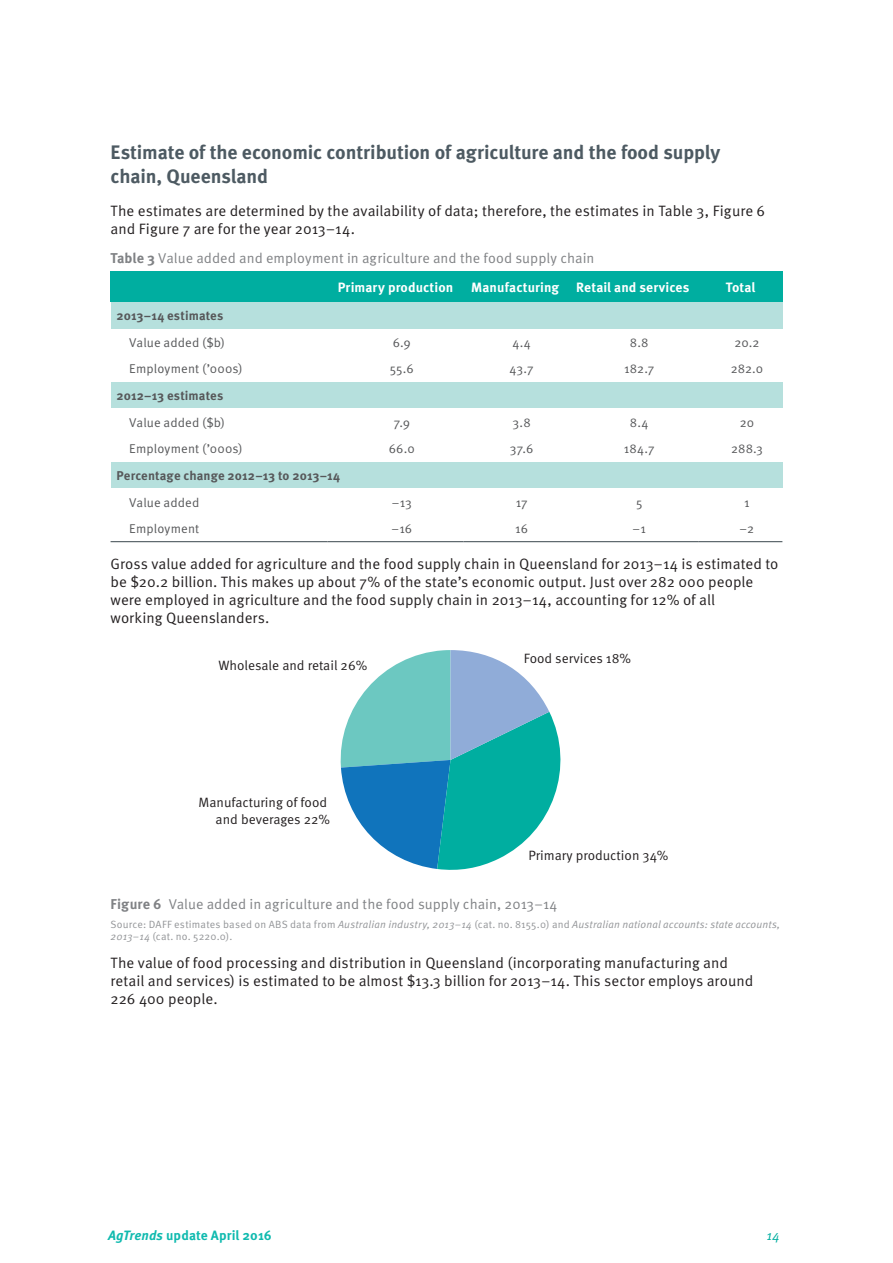
<style>
.page{position:relative;width:893px;height:1263px;background:#fff}
.page>*{position:absolute;margin:0;border:0;box-sizing:border-box;transform-origin:0 0}
.h03{font:700 19.5px/23.4px "Meta OT";letter-spacing:-.01em;color:#4d5a62}
.body{font:15px/18px "Meta OT";color:#231f20}
.tableheading{font:14.25px "Meta OT";color:#808285}
.t1{font:13.5px/16.2px "Meta OT";color:#231f20;text-align:right}
.t2{font:700 13.5px "Meta OT";letter-spacing:.005em;color:#fff}
.t3{font:700 13.5px "Meta OT";letter-spacing:.005em;color:#10baaf}
.t4{font:italic 13.5px "Meta OT";color:#00aea0}
.t5{font:12.75px "Meta OT";letter-spacing:.005em;color:#57585a}
.t6{font:700 12.75px "Meta OT";letter-spacing:.01em;color:#57585a}
.sourcenormal{font:italic 10.5px/12px "Meta OT";letter-spacing:.015em;color:#939598}
.s1{font-weight:700}
.s2{font-style:normal}
.s3{font-style:italic}
</style>
<div class="page">
<div style="left:111px;top:272px;width:216px;height:30px;background:#00aea0"></div>
<div style="left:327px;top:272px;width:136px;height:30px;background:#00aea0"></div>
<div style="left:463px;top:272px;width:104px;height:30px;background:#00aea0"></div>
<div style="left:567px;top:272px;width:132px;height:30px;background:#00aea0"></div>
<div style="left:699px;top:272px;width:83px;height:30px;background:#00aea0"></div>
<div style="left:111px;top:302px;width:671px;height:27px;background:#b6e0dd"></div>
<div style="left:111px;top:382px;width:671px;height:27px;background:#b6e0dd"></div>
<div style="left:111px;top:462px;width:671px;height:26px;background:#b6e0dd"></div>
<hr style="left:111px;top:541px;width:216px;height:1px;background:#3a464d">
<hr style="left:327px;top:541px;width:136px;height:1px;background:#3a464d">
<hr style="left:463px;top:541px;width:104px;height:1px;background:#3a464d">
<hr style="left:567px;top:541px;width:132px;height:1px;background:#3a464d">
<hr style="left:699px;top:541px;width:83px;height:1px;background:#3a464d">
<svg style="left:340px;top:650px;width:221px;height:220px"></svg>
<p class="h03" style="left:111px;top:141px;width:611px">Estimate of the economic contribution of agriculture and the food supply chain, Queensland</p>
<p class="body" style="left:111px;top:202px;width:656px">The estimates are determined by the availability of data; therefore, the estimates in Table 3, Figure 6 and Figure 7 are for the year 2013–14.</p>
<p class="tableheading" style="left:111px;top:250px;width:485px"><span class="s1">Table 3</span> Value added and employment in agriculture and the food supply chain</p>
<p class="t2" style="left:338px;top:279px;width:117px">Primary production</p>
<p class="t2" style="left:471px;top:279px;width:89px">Manufacturing</p>
<p class="t2" style="left:576px;top:279px;width:115px">Retail and services</p>
<p class="t2" style="left:726px;top:279px;width:31px">Total</p>
<p class="t6" style="left:117px;top:308px;width:108px">2013–14 estimates</p>
<p class="t5" style="left:129px;top:335px;width:97px">Value added ($b)</p>
<p class="t5" style="left:393px;top:335px;width:20px">6.9</p>
<p class="t5" style="left:512px;top:335px;width:20px">4.4</p>
<p class="t5" style="left:630px;top:335px;width:20px">8.8</p>
<p class="t5" style="left:734px;top:335px;width:27px">20.2</p>
<p class="t5" style="left:129px;top:361px;width:115px">Employment (’000s)</p>
<p class="t5" style="left:390px;top:361px;width:26px">55.6</p>
<p class="t5" style="left:510px;top:361px;width:25px">43.7</p>
<p class="t5" style="left:624px;top:361px;width:32px">182.7</p>
<p class="t5" style="left:731px;top:361px;width:34px">282.0</p>
<p class="t6" style="left:117px;top:388px;width:108px">2012–13 estimates</p>
<p class="t5" style="left:129px;top:415px;width:97px">Value added ($b)</p>
<p class="t5" style="left:394px;top:415px;width:18px">7.9</p>
<p class="t5" style="left:512px;top:415px;width:20px">3.8</p>
<p class="t5" style="left:630px;top:415px;width:20px">8.4</p>
<p class="t5" style="left:740px;top:415px;width:16px">20</p>
<p class="t5" style="left:129px;top:441px;width:115px">Employment (’000s)</p>
<p class="t5" style="left:389px;top:441px;width:28px">66.0</p>
<p class="t5" style="left:510px;top:441px;width:25px">37.6</p>
<p class="t5" style="left:624px;top:441px;width:32px">184.7</p>
<p class="t5" style="left:731px;top:441px;width:33px">288.3</p>
<p class="t6" style="left:117px;top:467px;width:225px">Percentage change 2012–13 to 2013–14</p>
<p class="t5" style="left:129px;top:494px;width:71px">Value added</p>
<p class="t5" style="left:392px;top:494px;width:21px">–13</p>
<p class="t5" style="left:516px;top:494px;width:13px">17</p>
<p class="t5" style="left:636px;top:494px;width:8px">5</p>
<p class="t5" style="left:744px;top:494px;width:7px">1</p>
<p class="t5" style="left:129px;top:521px;width:72px">Employment</p>
<p class="t5" style="left:391px;top:521px;width:22px">–16</p>
<p class="t5" style="left:515px;top:521px;width:14px">16</p>
<p class="t5" style="left:633px;top:521px;width:15px">–1</p>
<p class="t5" style="left:740px;top:521px;width:16px">–2</p>
<p class="body" style="left:111px;top:555px;width:669px">Gross value added for agriculture and the food supply chain in Queensland for 2013–14 is estimated to be $20.2 billion. This makes up about 7% of the state’s economic output. Just over 282 000 people were employed in agriculture and the food supply chain in 2013–14, accounting for 12% of all<br>working Queenslanders.</p>
<p class="t1" style="left:219px;top:658px;width:150px">Wholesale and retail 26%</p>
<p class="t1" style="left:199px;top:795px;width:133px">Manufacturing of food and beverages 22%</p>
<p class="t1" style="left:524px;top:650px;width:109px">Food services 18%</p>
<p class="t1" style="left:528px;top:847px;width:141px">Primary production 34%</p>
<p class="tableheading" style="left:111px;top:896px;width:448px"><span class="s1">Figure 6</span> Value added in agriculture and the food supply chain, 2013–14</p>
<p class="sourcenormal" style="left:111px;top:918px;width:671px"><span class="s2">Source: DAFF estimates based on ABS data from</span> Australian industry, 2013–14 <span class="s2">(cat. no. 8155.0) and</span> Australian national accounts: state accounts,<br>2013–14 <span class="s2">(cat. no. 5220.0).</span></p>
<p class="body" style="left:111px;top:954px;width:644px">The value of food processing and distribution in Queensland (incorporating manufacturing and retail and services) is estimated to be almost $13.3 billion for 2013–14. This sector employs around<br>226 400 people.</p>
<p class="t3" style="left:108px;top:1227px;width:165px"><span class="s3">AgTrends</span> update April 2016</p>
<p class="t4" style="left:766px;top:1227px;width:15px">14</p>
</div>
